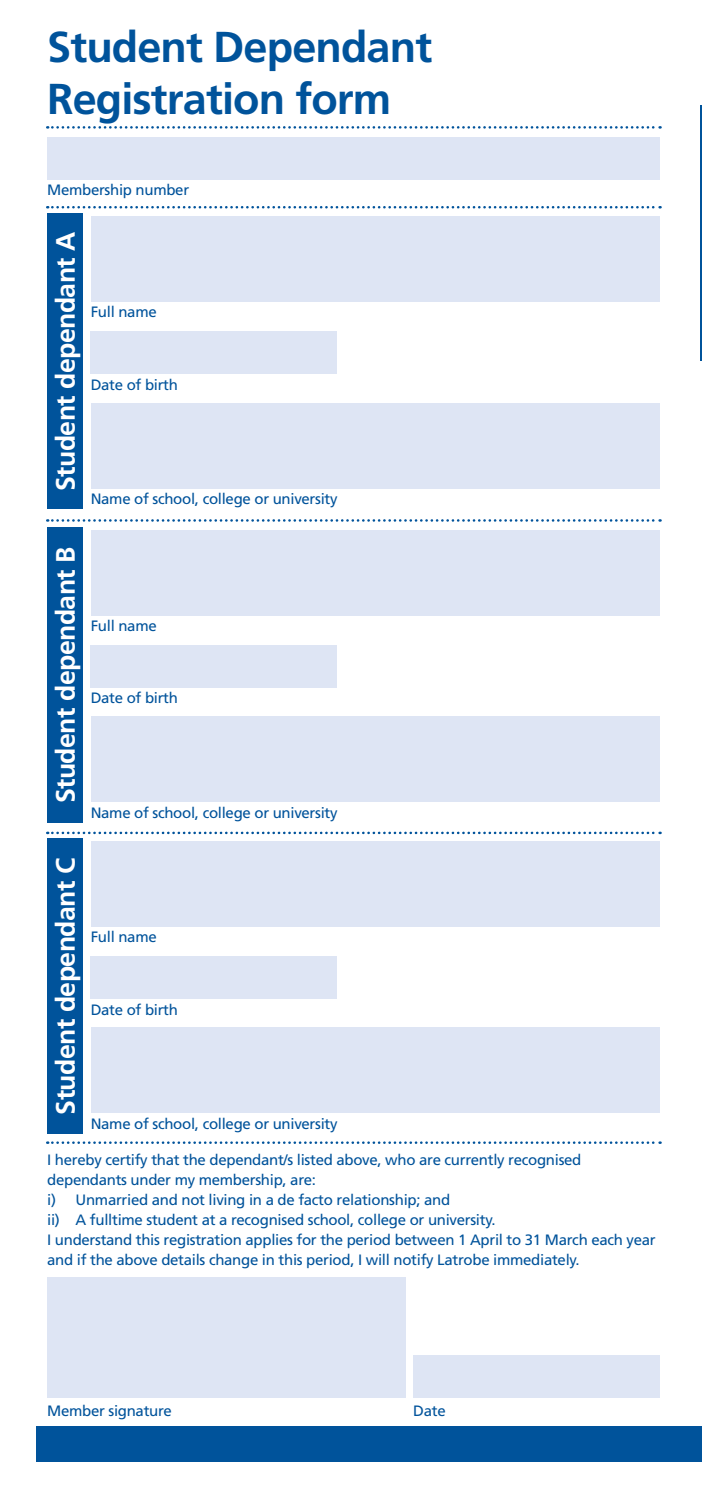
<style>
.page{position:relative;width:702px;height:1489px;background:#fff}
.page>*{position:absolute;margin:0;border:0;box-sizing:border-box;transform-origin:0 0}
.t1{font:700 43.25px/51.8px "Frutiger";letter-spacing:-.02em;color:#00539b}
.t2{font:700 26.5px "Frutiger";letter-spacing:-.02em;color:#fff}
.t3{font:15px/20px "Frutiger";letter-spacing:-.02em;color:#00539b}
</style>
<div class="page">
<hr style="left:700px;top:106px;width:2px;height:255px;background:#00539b">
<div style="left:37px;top:1426px;width:665px;height:35px;background:#00539b"></div>
<div style="left:47px;top:137px;width:612px;height:42px;background:#dee5f4"></div>
<div style="left:91px;top:216px;width:568px;height:85px;background:#dee5f4"></div>
<div style="left:91px;top:403px;width:568px;height:85px;background:#dee5f4"></div>
<div style="left:47px;top:214px;width:36px;height:295px;background:#00539b"></div>
<div style="left:91px;top:530px;width:568px;height:85px;background:#dee5f4"></div>
<div style="left:91px;top:716px;width:568px;height:85px;background:#dee5f4"></div>
<div style="left:47px;top:527px;width:36px;height:295px;background:#00539b"></div>
<div style="left:413px;top:1354px;width:246px;height:43px;background:#dee5f4"></div>
<div style="left:91px;top:956px;width:246px;height:42px;background:#dee5f4"></div>
<div style="left:91px;top:644px;width:246px;height:43px;background:#dee5f4"></div>
<div style="left:91px;top:331px;width:246px;height:42px;background:#dee5f4"></div>
<div style="left:91px;top:841px;width:568px;height:85px;background:#dee5f4"></div>
<div style="left:47px;top:1277px;width:358px;height:120px;background:#dee5f4"></div>
<div style="left:91px;top:1027px;width:568px;height:85px;background:#dee5f4"></div>
<div style="left:47px;top:838px;width:36px;height:295px;background:#00539b"></div>
<svg style="left:47px;top:206px;width:613px;height:2px"></svg>
<svg style="left:47px;top:126px;width:613px;height:3px"></svg>
<svg style="left:47px;top:1141px;width:613px;height:2px"></svg>
<svg style="left:47px;top:519px;width:613px;height:2px"></svg>
<svg style="left:47px;top:831px;width:613px;height:3px"></svg>
<h1 class="t1" style="left:47px;top:21px;width:386px">Student Dependant<br>Registration form</h1>
<p class="t3" style="left:47px;top:180px;width:143px">Membership number</p>
<h2 class="t2" style="left:50px;top:491px;width:261px;rotate:-90deg">Student dependant A</h2>
<p class="t3" style="left:91px;top:302px;width:67px">Full name</p>
<p class="t3" style="left:91px;top:374px;width:89px">Date of birth</p>
<p class="t3" style="left:91px;top:489px;width:248px">Name of school, college or university</p>
<h2 class="t2" style="left:50px;top:803px;width:258px;rotate:-90deg">Student dependant B</h2>
<p class="t3" style="left:91px;top:616px;width:67px">Full name</p>
<p class="t3" style="left:91px;top:688px;width:89px">Date of birth</p>
<p class="t3" style="left:91px;top:802px;width:248px">Name of school, college or university</p>
<h2 class="t2" style="left:50px;top:1114px;width:258px;rotate:-90deg">Student dependant C</h2>
<p class="t3" style="left:91px;top:927px;width:67px">Full name</p>
<p class="t3" style="left:91px;top:999px;width:89px">Date of birth</p>
<p class="t3" style="left:91px;top:1113px;width:248px">Name of school, college or university</p>
<p class="t3" style="left:47px;top:1149px;width:610px">I hereby certify that the dependant/s listed above, who are currently recognised dependants under my membership, are:<br>i) Unmarried and not living in a de facto relationship; and<br>ii) A fulltime student at a recognised school, college or university.<br>I understand this registration applies for the period between 1 April to 31 March each year and if the above details change in this period, I will notify Latrobe immediately.</p>
<p class="t3" style="left:47px;top:1400px;width:126px">Member signature</p>
<p class="t3" style="left:413px;top:1400px;width:34px">Date</p>
</div>
